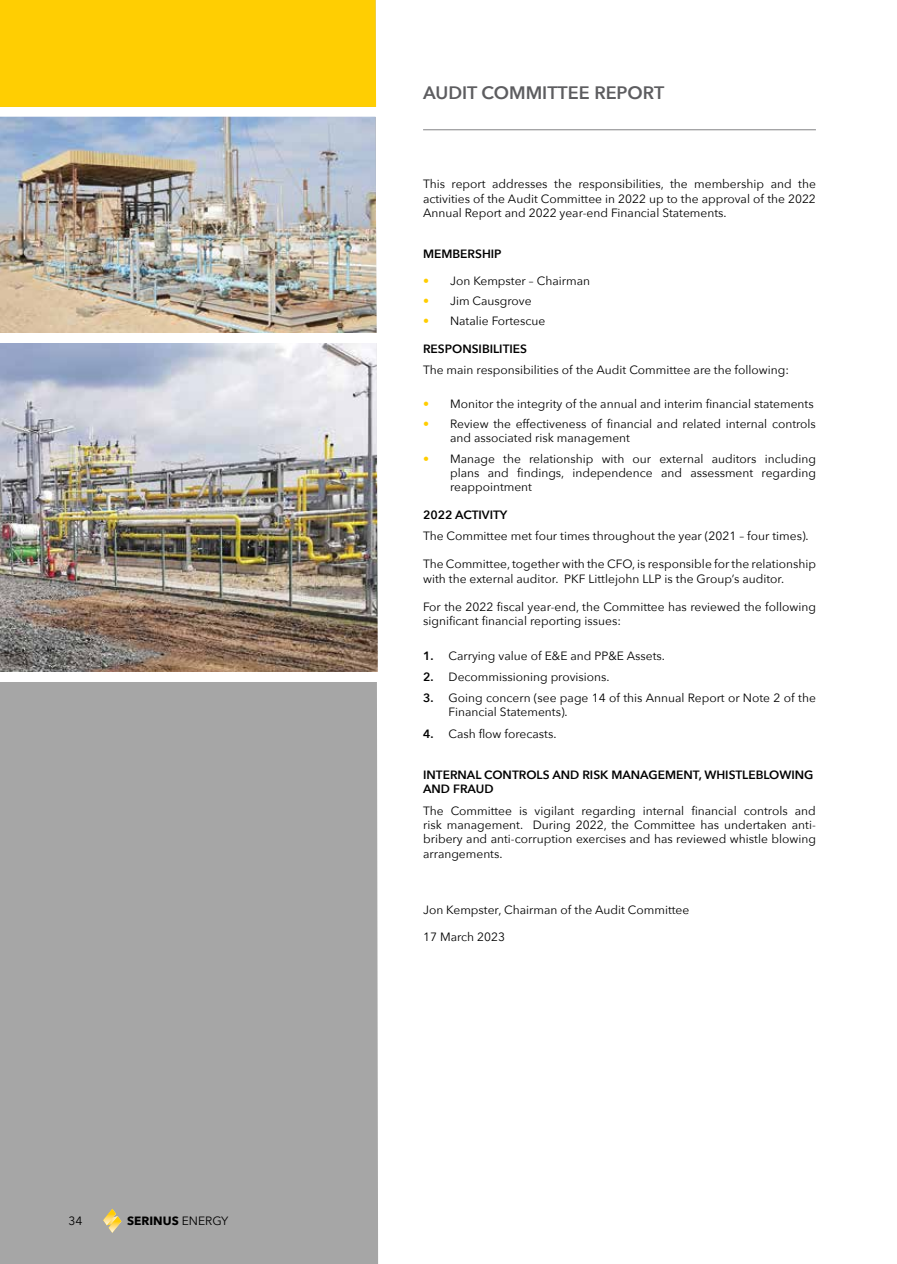
<style>
.page{position:relative;width:897px;height:1264px;background:#fff}
.page>*{position:absolute;margin:0;border:0;box-sizing:border-box;transform-origin:0 0}
.t1{font:600 18px "Avenir Next";color:#5d5d60}
.t2{font:12px/14.4px "Avenir Next";color:#000}
.t3{font:600 12px/14.4px "Avenir Next";color:#000}
.t4{font:700 12px "Avenir Next";color:#000}
.s1{font-weight:400}
.s2{color:#ffcd00}
.s3{font-weight:600}
</style>
<div class="page">
<div style="left:0;top:97px;width:378px;height:1167px;background:#a6a6a6"></div>
<div style="left:0;top:107px;width:378px;height:10px;background:#fff"></div>
<div style="left:0;top:0;width:376px;height:107px;background:#ffce02"></div>
<svg style="left:103px;top:1208px;width:18px;height:24px"></svg>
<hr style="left:423px;top:129px;width:392px;height:1px;background:#5d5d60">
<img style="left:0;top:117px;width:376px;height:216px">
<img style="left:0;top:343px;width:378px;height:329px">
<div style="left:0;top:333px;width:378px;height:10px;background:#fff"></div>
<div style="left:0;top:672px;width:378px;height:9px;background:#fff"></div>
<p class="t2" style="left:69px;top:1213px;width:15px">34</p>
<p class="t4" style="left:127px;top:1210px;width:103px">SERINUS <span class="s1">ENERGY</span></p>
<h1 class="t1" style="left:423px;top:78px;width:243px">AUDIT COMMITTEE REPORT</h1>
<p class="t2" style="left:423px;top:176px;width:394px;text-align:justify">This report addresses the responsibilities, the membership and the activities of the Audit Committee in 2022 up to the approval of the 2022<br>Annual Report and 2022 year-end Financial Statements.</p>
<p class="t3" style="left:423px;top:247px;width:80px">MEMBERSHIP</p>
<p class="t2" style="left:423px;top:273px;width:168px"><span class="s2">•</span> Jon Kempster – Chairman</p>
<p class="t2" style="left:423px;top:293px;width:110px"><span class="s2">•</span> Jim Causgrove</p>
<p class="t2" style="left:423px;top:313px;width:124px"><span class="s2">•</span> Natalie Fortescue</p>
<p class="t3" style="left:423px;top:341px;width:105px">RESPONSIBILITIES</p>
<p class="t2" style="left:423px;top:362px;width:367px">The main responsibilities of the Audit Committee are the following:</p>
<p class="t2" style="left:423px;top:396px;width:392px"><span class="s2">•</span> Monitor the integrity of the annual and interim financial statements</p>
<p class="t2" style="left:450px;top:416px;width:367px;text-indent:-27px"><span class="s2">•</span> Review the effectiveness of financial and related internal controls and associated risk management</p>
<p class="t2" style="left:450px;top:450px;width:367px;text-align:justify;text-indent:-27px"><span class="s2">•</span> Manage the relationship with our external auditors including plans and findings, independence and assessment regarding reappointment</p>
<p class="t3" style="left:423px;top:507px;width:86px">2022 ACTIVITY</p>
<p class="t2" style="left:423px;top:528px;width:387px">The Committee met four times throughout the year (2021 – four times).</p>
<p class="t2" style="left:423px;top:556px;width:394px">The Committee, together with the CFO, is responsible for the relationship with the external auditor. PKF Littlejohn LLP is the Group’s auditor.</p>
<p class="t2" style="left:423px;top:599px;width:394px">For the 2022 fiscal year-end, the Committee has reviewed the following significant financial reporting issues:</p>
<p class="t2" style="left:423px;top:648px;width:243px"><span class="s3">1.</span> Carrying value of E&amp;E and PP&amp;E Assets.</p>
<p class="t2" style="left:423px;top:669px;width:188px"><span class="s3">2.</span> Decommissioning provisions.</p>
<p class="t2" style="left:448px;top:690px;width:369px;text-indent:-26px"><span class="s3">3.</span> Going concern (see page 14 of this Annual Report or Note 2 of the<br>Financial Statements).</p>
<p class="t2" style="left:423px;top:725px;width:135px"><span class="s3">4.</span> Cash flow forecasts.</p>
<p class="t3" style="left:423px;top:767px;width:392px">INTERNAL CONTROLS AND RISK MANAGEMENT, WHISTLEBLOWING<br>AND FRAUD</p>
<p class="t2" style="left:423px;top:802px;width:394px;text-align:justify">The Committee is vigilant regarding internal financial controls and risk management. During 2022, the Committee has undertaken anti&shy;bribery and anti-corruption exercises and has reviewed whistle blowing arrangements.</p>
<p class="t2" style="left:423px;top:901px;width:267px">Jon Kempster, Chairman of the Audit Committee</p>
<p class="t2" style="left:423px;top:929px;width:83px">17 March 2023</p>
</div>
